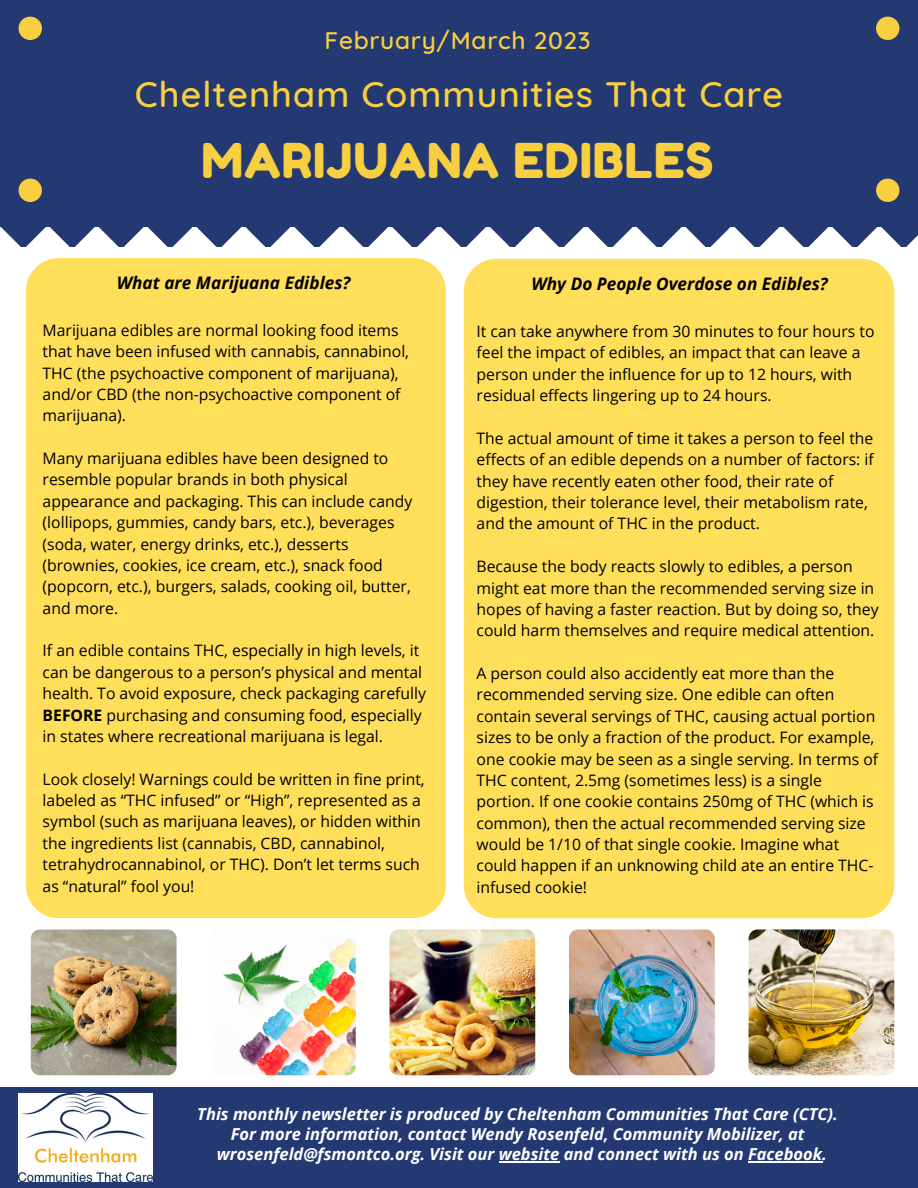
<style>
.page{position:relative;width:918px;height:1188px;background:#fff}
.page>*{position:absolute;margin:0;border:0;box-sizing:border-box;transform-origin:0 0}
.t1{font:48px "Fredoka One";letter-spacing:.02em;color:#f8cf40}
.t2{font:500 36px "Quicksand";letter-spacing:.03em;color:#f8cf40}
.t3{font:500 24.45px "Quicksand";letter-spacing:.03em;color:#f8cf40}
.t4{font:italic 700 17.25px "Open Sans";color:#000}
.t5{font:italic 700 16.5px/20.2px "Open Sans";color:#fff;text-align:center}
.t6{font:15.75px/21.3px "Open Sans";color:#000}
.s1{font-weight:700}
</style>
<div class="page">
<div style="left:0;top:0;width:918px;height:227px;background:#243972"></div>
<div style="left:19px;top:179px;width:23px;height:23px;background:#f8cf40;border-radius:50%"></div>
<div style="left:19px;top:17px;width:23px;height:23px;background:#f8cf40;border-radius:50%"></div>
<div style="left:876px;top:17px;width:23px;height:23px;background:#f8cf40;border-radius:50%"></div>
<div style="left:876px;top:179px;width:23px;height:23px;background:#f8cf40;border-radius:50%"></div>
<div style="left:0;top:1087px;width:918px;height:101px;background:#243972"></div>
<hr style="left:499px;top:1161px;width:60px;height:1px;background:#fff">
<hr style="left:748px;top:1161px;width:74px;height:1px;background:#fff">
<img style="left:19px;top:1094px;width:133px;height:87px">
<svg style="left:2px;top:228px;width:916px;height:19px"></svg>
<div style="left:464px;top:259px;width:430px;height:659px;background:#ffde59;border-radius:33px"></div>
<div style="left:26px;top:258px;width:420px;height:659px;background:#ffde59;border-radius:33px"></div>
<img style="left:31px;top:930px;width:146px;height:145px;border-radius:9px">
<img style="left:210px;top:930px;width:146px;height:145px;border-radius:9px">
<img style="left:390px;top:930px;width:145px;height:145px;border-radius:9px">
<img style="left:569px;top:930px;width:146px;height:145px;border-radius:9px">
<img style="left:749px;top:930px;width:145px;height:145px;border-radius:9px">
<h3 class="t3" style="left:325px;top:25px;width:268px">February/March 2023</h3>
<h2 class="t2" style="left:135px;top:71px;width:650px">Cheltenham Communities That Care</h2>
<h1 class="t1" style="left:201px;top:131px;width:514px">MARIJUANA EDIBLES</h1>
<p class="t4" style="left:117px;top:270px;width:235px">What are Marijuana Edibles?</p>
<p class="t6" style="left:43px;top:319px;width:368px">Marijuana edibles are normal looking food items that have been infused with cannabis, cannabinol, THC (the psychoactive component of marijuana), and/or CBD (the non-psychoactive component of marijuana).</p>
<p class="t6" style="left:43px;top:447px;width:371px">Many marijuana edibles have been designed to resemble popular brands in both physical appearance and packaging. This can include candy (lollipops, gummies, candy bars, etc.), beverages (soda, water, energy drinks, etc.), desserts (brownies, cookies, ice cream, etc.), snack food (popcorn, etc.), burgers, salads, cooking oil, butter, and more.</p>
<p class="t6" style="left:43px;top:640px;width:385px">If an edible contains THC, especially in high levels, it can be dangerous to a person’s physical and mental health. To avoid exposure, check packaging carefully <span class="s1">BEFORE</span> purchasing and consuming food, especially in states where recreational marijuana is legal.</p>
<p class="t6" style="left:43px;top:768px;width:384px">Look closely! Warnings could be written in fine print, labeled as “THC infused” or “High”, represented as a symbol (such as marijuana leaves), or hidden within the ingredients list (cannabis, CBD, cannabinol, tetrahydrocannabinol, or THC). Don’t let terms such as “natural” fool you!</p>
<p class="t4" style="left:531px;top:271px;width:298px">Why Do People Overdose on Edibles?</p>
<p class="t6" style="left:477px;top:320px;width:399px">It can take anywhere from 30 minutes to four hours to feel the impact of edibles, an impact that can leave a person under the influence for up to 12 hours, with residual effects lingering up to 24 hours.</p>
<p class="t6" style="left:477px;top:427px;width:399px">The actual amount of time it takes a person to feel the effects of an edible depends on a number of factors: if they have recently eaten other food, their rate of digestion, their tolerance level, their metabolism rate, and the amount of THC in the product.</p>
<p class="t6" style="left:477px;top:555px;width:404px">Because the body reacts slowly to edibles, a person might eat more than the recommended serving size in hopes of having a faster reaction. But by doing so, they could harm themselves and require medical attention.</p>
<p class="t6" style="left:477px;top:662px;width:403px">A person could also accidently eat more than the recommended serving size. One edible can often contain several servings of THC, causing actual portion sizes to be only a fraction of the product. For example, one cookie may be seen as a single serving. In terms of THC content, 2.5mg (sometimes less) is a single portion. If one cookie contains 250mg of THC (which is common), then the actual recommended serving size would be 1/10 of that single cookie. Imagine what could happen if an unknowing child ate an entire THC&shy;infused cookie!</p>
<p class="t5" style="left:197px;top:1103px;width:642px">This monthly newsletter is produced by Cheltenham Communities That Care (CTC).<br>For more information, contact Wendy Rosenfeld, Community Mobilizer, at wrosenfeld@fsmontco.org. Visit our website and connect with us on Facebook.</p>
</div>
